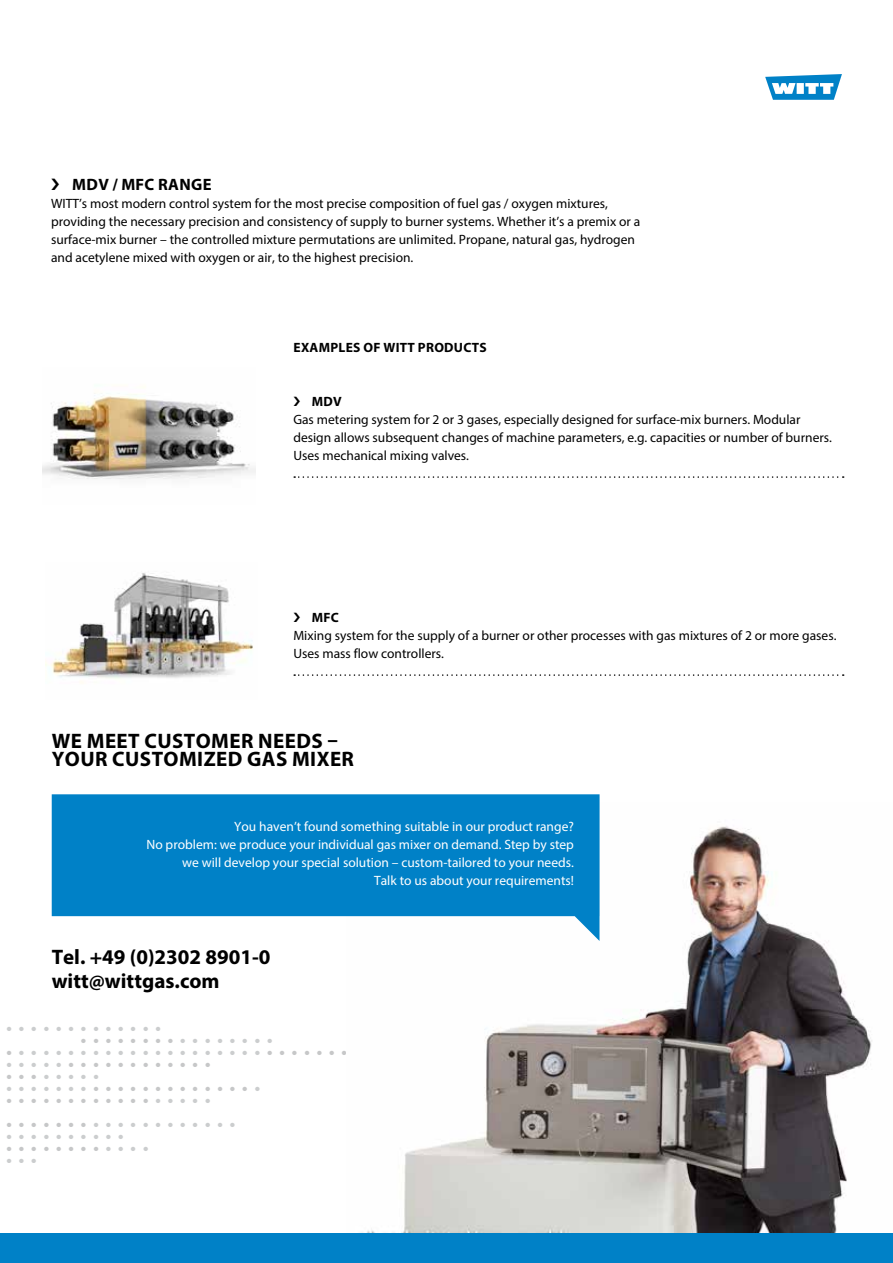
<style>
.page{position:relative;width:893px;height:1263px;background:#fff}
.page>*{position:absolute;margin:0;border:0;box-sizing:border-box;transform-origin:0 0}
.t1{font:700 21px/18px "Myriad Pro";letter-spacing:.02em;color:#000}
.t2{font:700 21px/24px "Myriad Pro";color:#000}
.t3{font:700 16.5px "Myriad Pro";letter-spacing:.02em;color:#000}
.t4{font:13.5px/18px "Myriad Pro";color:#000}
.t5{font:13.5px/18px "Myriad Pro";color:#fff;text-align:right}
.t6{font:700 13.5px "Myriad Pro";letter-spacing:.02em;color:#000}
.t7{font:6px "Zapf Dingbats Std";color:#cbcdce}
.t8{font:6px "Zapf Dingbats Std";color:#c6c7c8}
</style>
<div class="page">
<img style="left:346px;top:826px;width:547px;height:408px">
<svg style="left:294px;top:674px;width:550px;height:2px"></svg>
<svg style="left:294px;top:476px;width:550px;height:2px"></svg>
<img style="left:43px;top:386px;width:213px;height:93px">
<img style="left:45px;top:573px;width:208px;height:110px">
<svg style="left:765px;top:74px;width:77px;height:26px"></svg>
<div style="left:0;top:1234px;width:893px;height:29px;background:#0081c7"></div>
<svg style="left:52px;top:794px;width:548px;height:147px;fill:#0081c7"></svg>
<p class="t3" style="left:72px;top:173px;width:13px">MDV</p>
<p class="t3" style="left:112px;top:173px;width:101px">/ MFC RANGE</p>
<p class="t4" style="left:51px;top:194px;width:591px">WITT’s most modern control system for the most precise composition of fuel gas / oxygen mixtures, providing the necessary precision and consistency of supply to burner systems. Whether it’s a premix or a surface-mix burner – the controlled mixture permutations are unlimited. Propane, natural gas, hydrogen and acetylene mixed with oxygen or air, to the highest precision.</p>
<p class="t6" style="left:294px;top:338px;width:99px">EXAMPLES OF WITT</p>
<p class="t6" style="left:418px;top:338px;width:70px">PRODUCTS</p>
<p class="t6" style="left:312px;top:392px;width:11px">MDV</p>
<p class="t4" style="left:293px;top:410px;width:540px">Gas metering system for 2 or 3 gases, especially designed for surface-mix burners. Modular design allows subsequent changes of machine parameters, e.g. capacities or number of burners.<br>Uses mechanical mixing valves.</p>
<p class="t6" style="left:312px;top:608px;width:28px">MFC</p>
<p class="t4" style="left:293px;top:626px;width:545px">Mixing system for the supply of a burner or other processes with gas mixtures of 2 or more gases.<br>Uses mass flow controllers.</p>
<h1 class="t1" style="left:52px;top:731px;width:304px">WE MEET CUSTOMER NEEDS –<br>YOUR CUSTOMIZED GAS MIXER</h1>
<p class="t5" style="left:146px;top:817px;width:429px">You haven’t found something suitable in our product range?<br>No problem: we produce your individual gas mixer on demand. Step by step we will develop your special solution – custom-tailored to your needs.<br>Talk to us about your requirements!</p>
<p class="t7" style="left:32px;top:1158px;width:6px">●</p>
<h1 class="t2" style="left:52px;top:944px;width:220px">TEL. +49 (0)2302 8901-0<br>WITT@WITTGAS.COM</h1>
<p class="t7" style="left:156px;top:1026px;width:6px">●</p>
<p class="t8" style="left:205px;top:1062px;width:6px">●</p>
<p class="t7" style="left:205px;top:1098px;width:6px">●</p>
<p class="t7" style="left:230px;top:1122px;width:6px">●</p>
<p class="t7" style="left:255px;top:1086px;width:6px">●</p>
</div>
